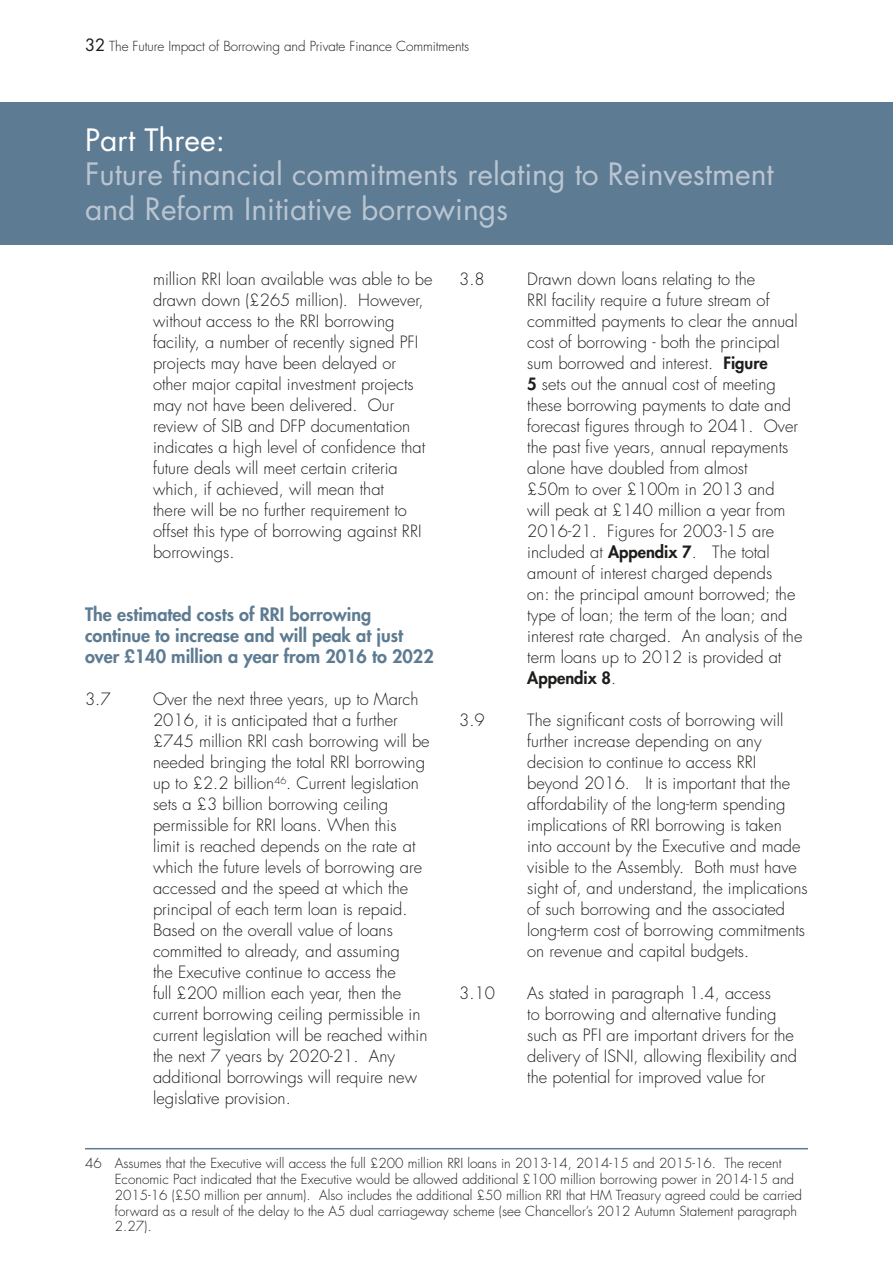
<style>
.page{position:relative;width:893px;height:1263px;background:#fff}
.page>*{position:absolute;margin:0;border:0;box-sizing:border-box;transform-origin:0 0}
.t1{font:30px/34.5px "Futura";color:#bac5d2}
.t2{font:30px "Futura";color:#fff}
._1__subheads{font:800 18px/21px "Futura";color:#5d7b92}
._3_1_style{font:300 16.5px/21px "Futura";color:#1d1d1b}
.Top_strip_text_left{font:300 13.5px/15.8px "Futura";color:#1d1d1b}
.s1{font-weight:400;font-size:16.5px}
.s2{font-weight:800}
</style>
<div class="page">
<div style="left:0;top:102px;width:893px;height:142px;background:#5d7b92"></div>
<hr style="left:85px;top:1148px;width:723px;height:1px;background:#5d7b92">
<p class="Top_strip_text_left" style="left:85px;top:39px;width:386px"><span class="s1">32</span> The Future Impact of Borrowing and Private Finance Commitments</p>
<h1 class="t2" style="left:85px;top:121px;width:141px">Part Three:</h1>
<h1 class="t1" style="left:85px;top:157px;width:690px">Future financial commitments relating to Reinvestment and Reform Initiative borrowings</h1>
<p class="_3_1_style" style="left:153px;top:269px;width:281px">million RRI loan available was able to be drawn down (£265 million). However, without access to the RRI borrowing facility, a number of recently signed PFI projects may have been delayed or other major capital investment projects may not have been delivered. Our review of SIB and DFP documentation indicates a high level of confidence that future deals will meet certain criteria which, if achieved, will mean that<br>there will be no further requirement to offset this type of borrowing against RRI borrowings.</p>
<p class="_1__subheads" style="left:85px;top:604px;width:350px">The estimated costs of RRI borrowing continue to increase and will peak at just over £140 million a year from 2016 to 2022</p>
<p class="_3_1_style" style="left:85px;top:689px;width:27px">3.7</p>
<p class="_3_1_style" style="left:153px;top:689px;width:278px">Over the next three years, up to March 2016, it is anticipated that a further £745 million RRI cash borrowing will be needed bringing the total RRI borrowing up to £2.2 billion<sup>46</sup>. Current legislation sets a £3 billion borrowing ceiling permissible for RRI loans. When this<br>limit is reached depends on the rate at which the future levels of borrowing are accessed and the speed at which the principal of each term loan is repaid.<br>Based on the overall value of loans committed to already, and assuming<br>the Executive continue to access the<br>full £200 million each year, then the current borrowing ceiling permissible in current legislation will be reached within the next 7 years by 2020-21. Any additional borrowings will require new legislative provision.</p>
<p class="_3_1_style" style="left:459px;top:269px;width:27px">3.8</p>
<p class="_3_1_style" style="left:527px;top:269px;width:277px">Drawn down loans relating to the<br>RRI facility require a future stream of committed payments to clear the annual cost of borrowing - both the principal sum borrowed and interest. <span class="s2">Figure<br>5</span> sets out the annual cost of meeting these borrowing payments to date and forecast figures through to 2041. Over the past five years, annual repayments alone have doubled from almost<br>£50m to over £100m in 2013 and<br>will peak at £140 million a year from 2016-21. Figures for 2003-15 are included at <span class="s2">Appendix 7</span>. The total amount of interest charged depends<br>on: the principal amount borrowed; the type of loan; the term of the loan; and interest rate charged. An analysis of the term loans up to 2012 is provided at <span class="s2">Appendix 8</span>.</p>
<p class="_3_1_style" style="left:459px;top:710px;width:27px">3.9</p>
<p class="_3_1_style" style="left:527px;top:710px;width:282px">The significant costs of borrowing will further increase depending on any decision to continue to access RRI beyond 2016. It is important that the affordability of the long-term spending implications of RRI borrowing is taken into account by the Executive and made visible to the Assembly. Both must have sight of, and understand, the implications of such borrowing and the associated long-term cost of borrowing commitments on revenue and capital budgets.</p>
<p class="_3_1_style" style="left:459px;top:983px;width:37px">3.10</p>
<p class="_3_1_style" style="left:527px;top:983px;width:271px">As stated in paragraph 1.4, access<br>to borrowing and alternative funding such as PFI are important drivers for the delivery of ISNI, allowing flexibility and the potential for improved value for</p>
<p class="Top_strip_text_left" style="left:115px;top:1156px;width:689px;text-indent:-30px">46 Assumes that the Executive will access the full £200 million RRI loans in 2013-14, 2014-15 and 2015-16. The recent Economic Pact indicated that the Executive would be allowed additional £100 million borrowing power in 2014-15 and 2015-16 (£50 million per annum). Also includes the additional £50 million RRI that HM Treasury agreed could be carried forward as a result of the delay to the A5 dual carriageway scheme (see Chancellor’s 2012 Autumn Statement paragraph 2.27).</p>
</div>
